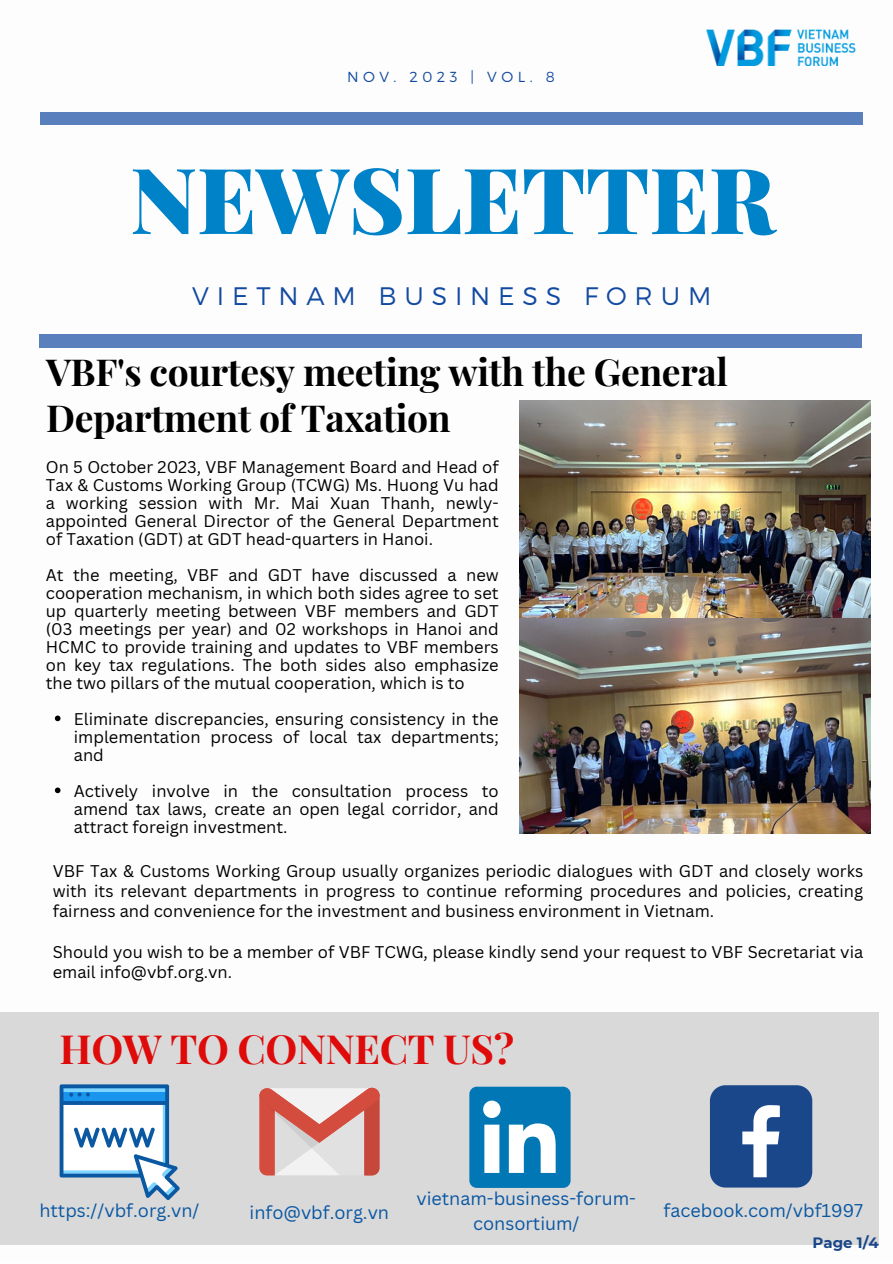
<style>
.page{position:relative;width:893px;height:1264px;background:#fff}
.page>*{position:absolute;margin:0;border:0;box-sizing:border-box;transform-origin:0 0}
.t1{font:900 91.5px "Playfair Display";color:#0082c9}
.t2{font:700 40.2px "Playfair Display";letter-spacing:-.01em;color:#df0a0a}
.t3{font:700 37.2px/46px "Playfair Display";letter-spacing:-.01em;color:#000}
.t4{font:300 25.35px "Montserrat";letter-spacing:.31em;color:#134aa1}
.t5{font:18px/24.8px "Canva Sans";color:#0a57a2;text-align:center}
.t6{font:16.5px/18px "Canva Sans";color:#000;text-align:justify}
.t7{font:700 15px "Montserrat";color:#1a4789}
.t8{font:300 14.55px "Montserrat";letter-spacing:.31em;color:#134aa1}
</style>
<div class="page">
<div style="left:0;top:1012px;width:878px;height:232px;background:#d9d9d9"></div>
<div style="left:39px;top:335px;width:823px;height:12px;background:#5980bc"></div>
<div style="left:40px;top:112px;width:823px;height:12px;background:#5980bc"></div>
<svg style="left:259px;top:1087px;width:121px;height:88px"></svg>
<div style="left:709px;top:1085px;width:103px;height:102px;background:#1a4789;border-radius:16px"></div>
<svg style="left:742px;top:1105px;width:37px;height:72px"></svg>
<div style="left:469px;top:1086px;width:101px;height:101px;background:#0177b5;border-radius:7px"></div>
<svg style="left:483px;top:1100px;width:72px;height:72px"></svg>
<svg style="left:60px;top:1084px;width:120px;height:116px"></svg>
<img style="left:706px;top:30px;width:149px;height:36px">
<img style="left:520px;top:400px;width:350px;height:218px">
<img style="left:520px;top:618px;width:350px;height:215px">
<svg style="left:55px;top:715px;width:5px;height:6px"></svg>
<svg style="left:55px;top:787px;width:5px;height:6px"></svg>
<p class="t8" style="left:347px;top:68px;width:209px">NOV. 2023 | VOL. 8</p>
<p class="t1" style="left:130px;top:135px;width:646px">NEWSLETTER</p>
<p class="t4" style="left:192px;top:280px;width:520px">VIETNAM BUSINESS FORUM</p>
<p class="t3" style="left:46px;top:347px;width:683px">VBF's courtesy meeting with the General<br>Department of Taxation</p>
<p class="t6" style="left:46px;top:457px;width:454px">On 5 October 2023, VBF Management Board and Head of Tax &amp; Customs Working Group (TCWG) Ms. Huong Vu had a working session with Mr. Mai Xuan Thanh, newly&shy;appointed General Director of the General Department of Taxation (GDT) at GDT head-quarters in Hanoi.</p>
<p class="t6" style="left:46px;top:565px;width:454px">At the meeting, VBF and GDT have discussed a new cooperation mechanism, in which both sides agree to set up quarterly meeting between VBF members and GDT (03 meetings per year) and 02 workshops in Hanoi and HCMC to provide training and updates to VBF members on key tax regulations. The both sides also emphasize the two pillars of the mutual cooperation, which is to</p>
<p class="t6" style="left:74px;top:709px;width:426px">Eliminate discrepancies, ensuring consistency in the implementation process of local tax departments; and</p>
<p class="t6" style="left:74px;top:781px;width:426px">Actively involve in the consultation process to amend tax laws, create an open legal corridor, and attract foreign investment.</p>
<p class="t6" style="left:53px;top:860px;width:811px;line-height:20.2px">VBF Tax &amp; Customs Working Group usually organizes periodic dialogues with GDT and closely works with its relevant departments in progress to continue reforming procedures and policies, creating fairness and convenience for the investment and business environment in Vietnam.</p>
<p class="t6" style="left:53px;top:941px;width:811px;line-height:20.2px">Should you wish to be a member of VBF TCWG, please kindly send your request to VBF Secretariat via email info@vbf.org.vn.</p>
<p class="t2" style="left:60px;top:1020px;width:456px">HOW TO CONNECT US?</p>
<p class="t5" style="left:416px;top:1185px;width:221px">vietnam-business-forum&shy;consortium/</p>
<p class="t5" style="left:39px;top:1197px;width:162px">https://vbf.org.vn/</p>
<p class="t5" style="left:663px;top:1197px;width:201px">facebook.com/vbf1997</p>
<p class="t5" style="left:249px;top:1199px;width:141px">info@vbf.org.vn</p>
<p class="t7" style="left:812px;top:1233px;width:68px">Page 1/4</p>
</div>
